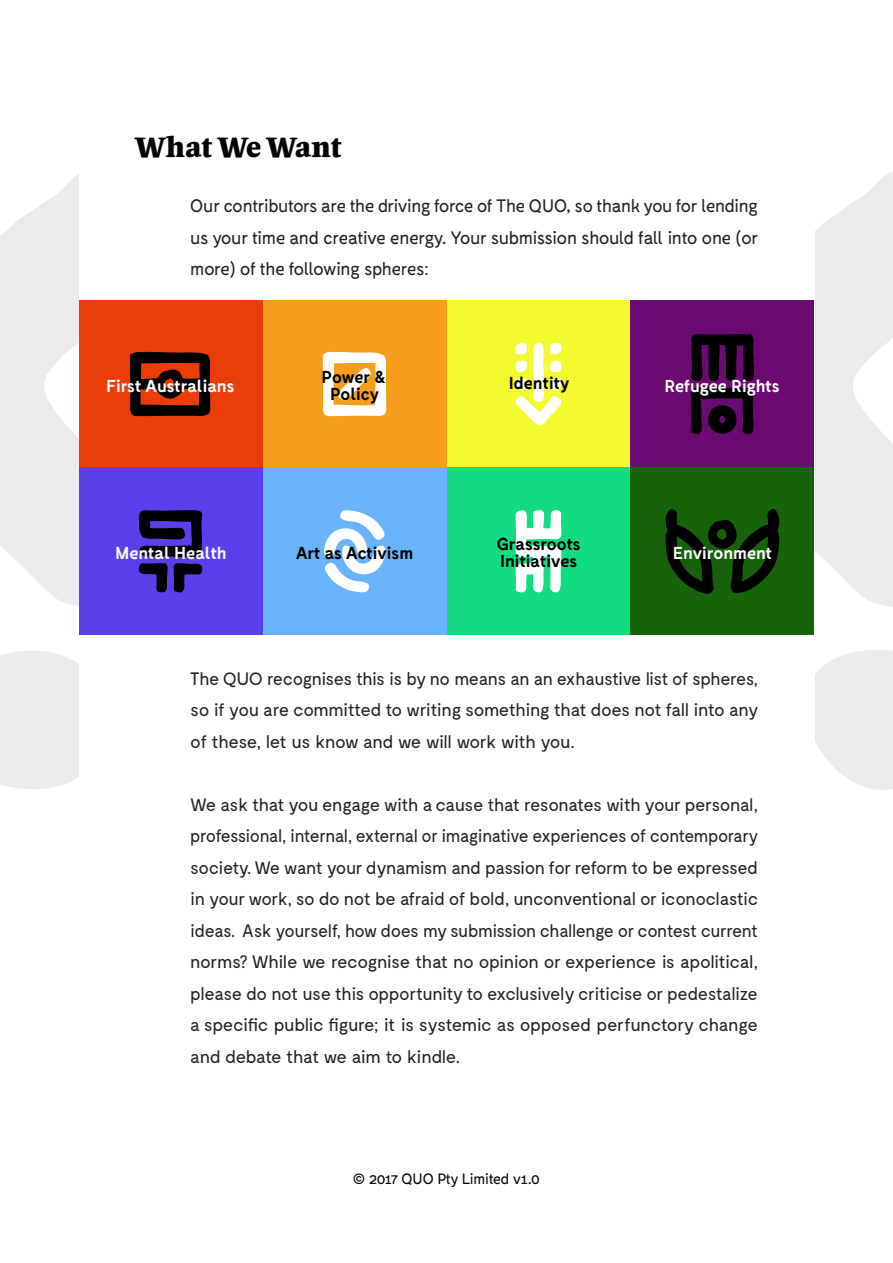
<style>
.page{position:relative;width:893px;height:1263px;background:#fff}
.page>*{position:absolute;margin:0;border:0;box-sizing:border-box;transform-origin:0 0}
.Content_section_head{font:900 30px "Aleksei Trial";color:#040503}
.Content_Copy{font:18px/31.5px "Moderat";letter-spacing:-.025em;color:#231f20;text-align:justify}
.Content_Copy-2{font:18px/31.5px "Fabrik Trial";letter-spacing:-.01em;color:#231f20;text-align:justify}
.t1{font:700 17.4px/17.4px "Fabrik Trial";color:#000}
.t2{font:700 17.4px "Fabrik Trial";color:#fff}
.t3{font:700 17.4px "Fabrik Trial";color:#fafafa}
.t4{font:15px "Fabrik Trial";color:#040503}
.s1{font-family:"Moderat"}
</style>
<div class="page">
<svg style="left:815px;top:172px;width:78px;height:435px;fill:#ebebeb"></svg>
<svg style="left:0;top:174px;width:79px;height:432px;fill:#ebebeb"></svg>
<svg style="left:815px;top:650px;width:78px;height:140px;background:#ededed"></svg>
<div style="left:0;top:651px;width:79px;height:138px;background:#ebebeb"></div>
<div style="left:630px;top:301px;width:184px;height:167px;background:#6b0a70"></div>
<svg style="left:690px;top:334px;width:64px;height:100px"></svg>
<div style="left:446px;top:301px;width:184px;height:167px;background:#f5fa30"></div>
<svg style="left:516px;top:343px;width:45px;height:82px"></svg>
<div style="left:79px;top:301px;width:184px;height:167px;background:#eb3d0a"></div>
<svg style="left:130px;top:352px;width:80px;height:64px"></svg>
<div style="left:79px;top:468px;width:184px;height:167px;background:#5940eb"></div>
<svg style="left:138px;top:510px;width:65px;height:83px"></svg>
<div style="left:446px;top:468px;width:184px;height:167px;background:#12db82"></div>
<svg style="left:515px;top:510px;width:47px;height:83px"></svg>
<div style="left:263px;top:301px;width:183px;height:167px;background:#f59e1c"></div>
<svg style="left:323px;top:352px;width:63px;height:64px"></svg>
<div style="left:263px;top:468px;width:183px;height:167px;background:#69b3fa"></div>
<svg style="left:324px;top:510px;width:62px;height:82px"></svg>
<div style="left:630px;top:468px;width:184px;height:167px;background:#17630a"></div>
<svg style="left:665px;top:509px;width:115px;height:85px"></svg>
<p class="Content_section_head" style="left:135px;top:135px;width:208px">What We Want</p>
<p class="Content_Copy-2" style="left:190px;top:192px;width:569px">Our contributors are the driving force of The QUO, so thank you for lending us your time and creative energy. Your submission should fall into one <span class="s1">(</span>or more<span class="s1">)</span> of the following spheres<span class="s1">:</span></p>
<p class="t1" style="left:322px;top:370px;width:66px;text-align:center">Power <span class="s1">&amp;<br></span>Policy</p>
<p class="t2" style="left:106px;top:379px;width:130px">First Australians</p>
<p class="t1" style="left:509px;top:375px;width:62px">Identity</p>
<p class="t2" style="left:664px;top:379px;width:117px">Refugee Rights</p>
<p class="t3" style="left:115px;top:546px;width:113px">Mental Health</p>
<p class="t1" style="left:497px;top:537px;width:86px">Grassroots<br>Initiatives</p>
<p class="t1" style="left:296px;top:546px;width:119px">Art as Activism</p>
<p class="t2" style="left:673px;top:546px;width:101px">Environment</p>
<p class="Content_Copy" style="left:190px;top:663px;width:570px">The QUO recognises this is by no means an an exhaustive list of spheres, so if you are committed to writing something that does not fall into any of these, let us know and we will work with you.</p>
<p class="Content_Copy" style="left:190px;top:789px;width:570px">We ask that you engage with a cause that resonates with your personal, professional, internal, external or imaginative experiences of contemporary society. We want your dynamism and passion for reform to be expressed in your work, so do not be afraid of bold, unconventional or iconoclastic ideas. Ask yourself, how does my submission challenge or contest current norms? While we recognise that no opinion or experience is apolitical, please do not use this opportunity to exclusively criticise or pedestalize a specific public figure; it is systemic as opposed perfunctory change and debate that we aim to kindle.</p>
<p class="t4" style="left:353px;top:1173px;width:189px"><span class="s1">©</span> 2017 QUO Pty Limited v1.0</p>
</div>
